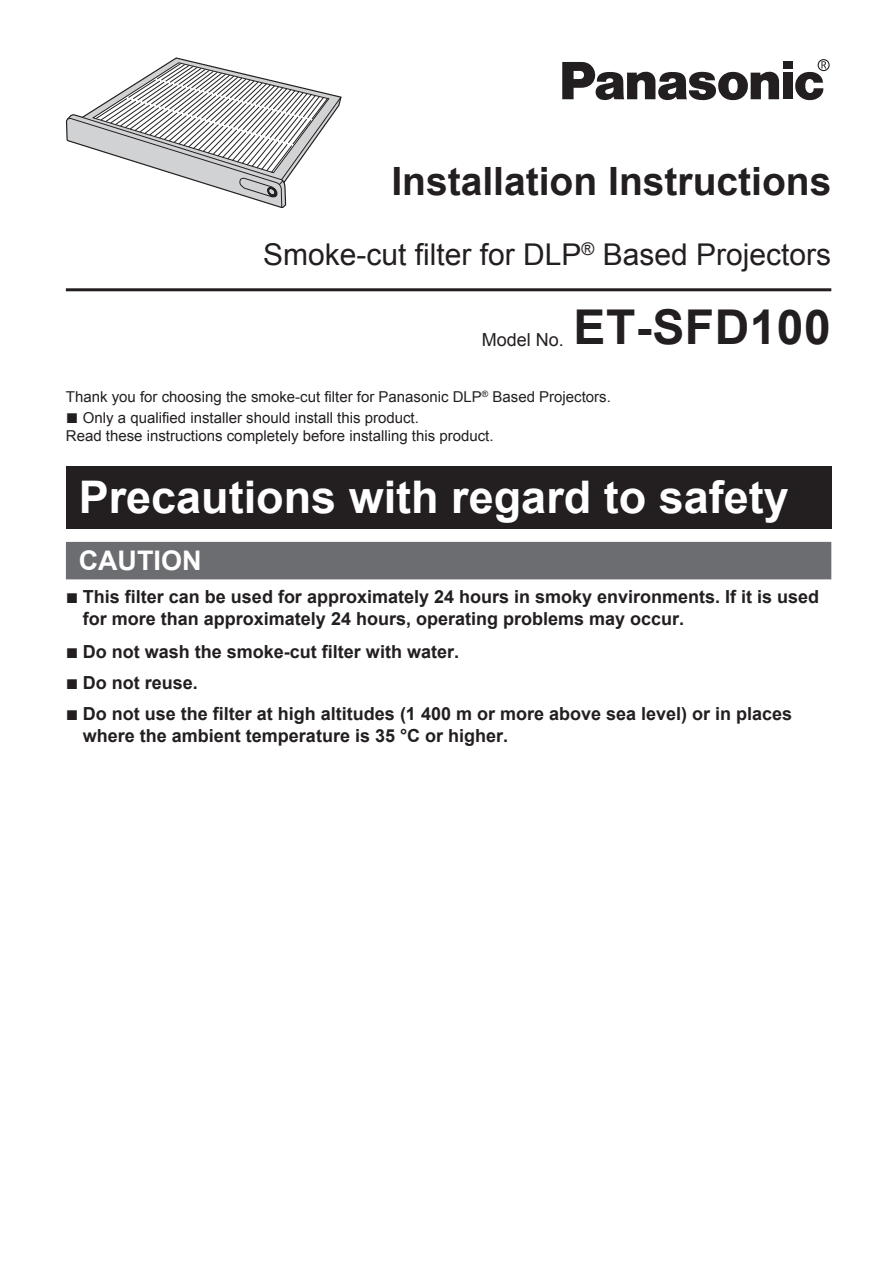
<style>
.page{position:relative;width:893px;height:1263px;background:#fff}
.page>*{position:absolute;margin:0;border:0;box-sizing:border-box;transform-origin:0 0}
.t1{font:700 48px "Arial";letter-spacing:.01em;color:#231f20}
.t2{font:700 45px "Arial";color:#fff}
.t3{font:700 39px "Arial";color:#231f20}
.t4{font:30px "Arial";color:#231f20}
.t5{font:700 27px "Arial";color:#fff}
.t6{font:21px/31px "Arial";color:#231f20;text-align:justify}
.t7{font:700 18px/31px "Arial";color:#231f20}
.t8{font:18px "Arial";color:#231f20}
.t9{font:15px/21px "Arial";color:#231f20}
</style>
<div class="page">
<hr style="left:66px;top:288px;width:765px;height:3px;background:#231f20">
<div style="left:783px;top:62px;width:9px;height:7px;background:#231f20"></div>
<div style="left:783px;top:73px;width:9px;height:26px;background:#231f20"></div>
<svg style="left:562px;top:62px;width:217px;height:38px"></svg>
<svg style="left:795px;top:61px;width:31px;height:39px"></svg>
<div style="left:818px;top:59px;width:12px;height:12px;border:1px solid #231f20;border-radius:50%"></div>
<svg style="left:66px;top:57px;width:276px;height:151px"></svg>
<div style="left:66px;top:466px;width:765px;height:63px;background:#231f20"></div>
<div style="left:66px;top:542px;width:765px;height:37px;background:#6c6d70"></div>
<h3 class="t3" style="left:391px;top:160px;width:441px">Installation Instructions</h3>
<h3 class="t4" style="left:263px;top:237px;width:570px">Smoke-cut filter for DLP<sup>®</sup> Based Projectors</h3>
<p class="t8" style="left:482px;top:329px;width:84px">Model No.</p>
<h1 class="t1" style="left:574px;top:301px;width:259px">ET-SFD100</h1>
<p class="t9" style="left:83px;top:386px;width:530px;text-indent:-17px">Thank you for choosing the smoke-cut filter for Panasonic DLP<sup>®</sup> Based Projectors.<br>Only a qualified installer should install this product.</p>
<p class="t9" style="left:66px;top:425px;width:429px">Read these instructions completely before installing this product.</p>
<p class="t6" style="left:66px;top:400px;width:14px">■</p>
<h2 class="t2" style="left:79px;top:472px;width:712px">Precautions with regard to safety</h2>
<h3 class="t5" style="left:79px;top:545px;width:124px">CAUTION</h3>
<p class="t7" style="left:83px;top:585px;width:738px;line-height:22.5px">This filter can be used for approximately 24 hours in smoky environments. If it is used for more than approximately 24 hours, operating problems may occur.</p>
<p class="t7" style="left:83px;top:636px;width:711px">Do not wash the smoke-cut filter with water.<br>Do not reuse.<br>Do not use the filter at high altitudes (1 400 m or more above sea level) or in places</p>
<p class="t7" style="left:83px;top:720px;width:427px">where the ambient temperature is 35 °C or higher.</p>
<p class="t6" style="left:66px;top:580px;width:14px">■</p>
<p class="t6" style="left:66px;top:635px;width:14px">■ ■ ■</p>
</div>
